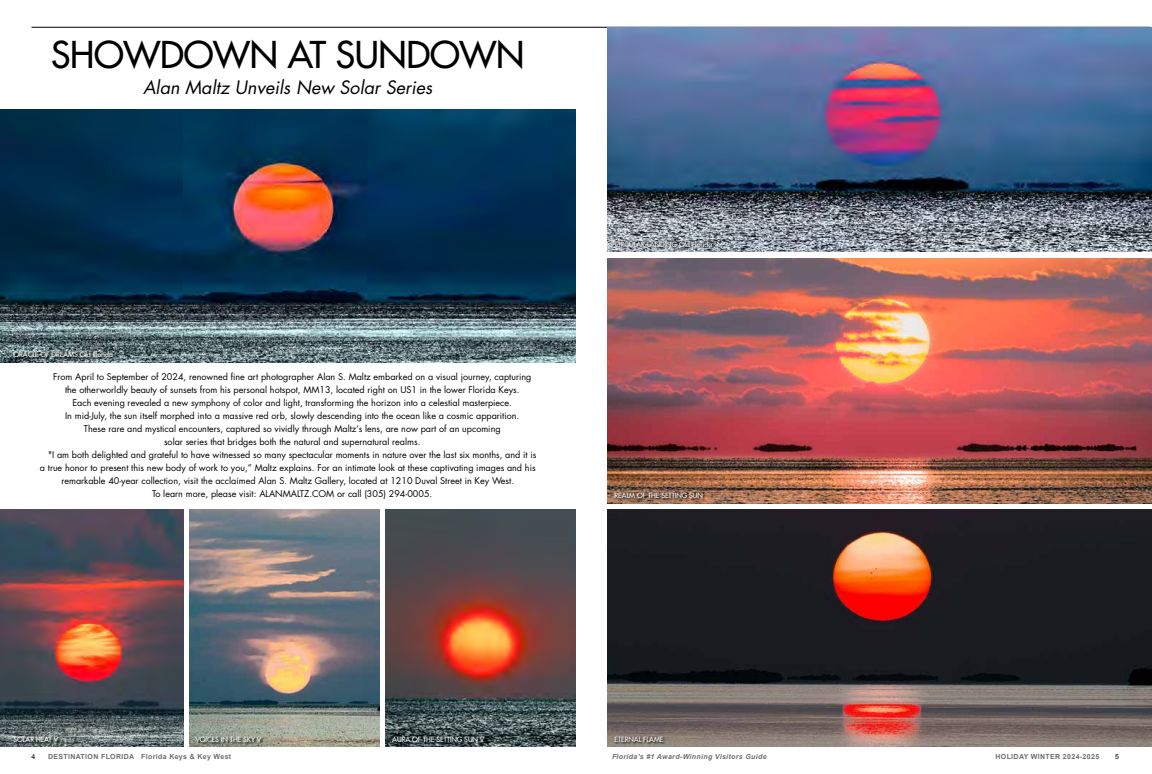
<style>
.page{position:relative;width:1152px;height:774px;background:#fff}
.page>*{position:absolute;margin:0;border:0;box-sizing:border-box;transform-origin:0 0}
.t1{font:500 36px "Futura Std";letter-spacing:-.01em;color:#000}
.t2{font:italic 18px "Futura Std";color:#000}
.t3{font:9px "Futura Std";color:#000}
.t4{font:500 7px "Futura Std";letter-spacing:-.01em;color:#fff}
.t5{font:700 7px "Arial";letter-spacing:.05em;color:#6d6e71}
.t6{font:italic 700 7px "Arial";letter-spacing:.05em;color:#6d6e71}
.t7{font:7px "Arial";color:#000}
</style>
<div class="page">
<hr style="left:32px;top:27px;width:1119px;height:1px;background:#000">
<img style="left:608px;top:27px;width:544px;height:225px">
<img style="left:608px;top:258px;width:544px;height:246px">
<img style="left:607px;top:510px;width:545px;height:237px">
<img style="left:0;top:109px;width:576px;height:254px">
<img style="left:385px;top:510px;width:191px;height:237px">
<svg style="left:615px;top:492px;width:90px;height:9px"></svg>
<svg style="left:615px;top:736px;width:51px;height:9px"></svg>
<svg style="left:14px;top:352px;width:102px;height:9px"></svg>
<img style="left:190px;top:510px;width:189px;height:237px">
<img style="left:0;top:510px;width:184px;height:237px">
<svg style="left:614px;top:240px;width:100px;height:9px"></svg>
<svg style="left:14px;top:736px;width:47px;height:9px"></svg>
<svg style="left:196px;top:736px;width:69px;height:9px"></svg>
<svg style="left:392px;top:737px;width:96px;height:9px"></svg>
<h1 class="t1" style="left:51px;top:32px;width:475px">SHOWDOWN AT SUNDOWN</h1>
<h2 class="t2" style="left:143px;top:76px;width:291px">Alan Maltz Unveils New Solar Series</h2>
<p class="t4" style="left:14px;top:350px;width:101px">ORACLE OF DREAMS Old Florida</p>
<p class="t3" style="left:53px;top:371px;width:480px">From April to September of 2024, renowned fine art photographer Alan S. Maltz embarked on a visual journey, capturing</p>
<p class="t3" style="left:65px;top:384px;width:456px">the otherworldly beauty of sunsets from his personal hotspot, MM13, located right on US1 in the lower Florida Keys.</p>
<p class="t3" style="left:72px;top:397px;width:441px">Each evening revealed a new symphony of color and light, transforming the horizon into a celestial masterpiece.</p>
<p class="t3" style="left:65px;top:410px;width:456px">In mid-July, the sun itself morphed into a massive red orb, slowly descending into the ocean like a cosmic apparition.</p>
<p class="t3" style="left:84px;top:423px;width:418px">These rare and mystical encounters, captured so vividly through Maltz’s lens, are now part of an upcoming</p>
<p class="t3" style="left:164px;top:436px;width:258px">solar series that bridges both the natural and supernatural realms.</p>
<p class="t3" style="left:48px;top:449px;width:490px">"I am both delighted and grateful to have witnessed so many spectacular moments in nature over the last six months, and it is</p>
<p class="t3" style="left:40px;top:462px;width:497px">a true honor to present this new body of work to you,” Maltz explains. For an intimate look at these captivating images and his</p>
<p class="t3" style="left:61px;top:475px;width:454px">remarkable 40-year collection, visit the acclaimed Alan S. Maltz Gallery, located at 1210 Duval Street in Key West.</p>
<p class="t3" style="left:152px;top:488px;width:282px">To learn more, please visit: ALANMALTZ.COM or call (305) 294-0005.</p>
<p class="t4" style="left:615px;top:240px;width:99px">CIRCULAR-LANDING Old Florida</p>
<p class="t4" style="left:615px;top:491px;width:90px">REALM OF THE SETTING SUN</p>
<p class="t4" style="left:14px;top:735px;width:46px">SOLAR HEAT V</p>
<p class="t4" style="left:196px;top:735px;width:67px">VOICES IN THE SKY V</p>
<p class="t4" style="left:392px;top:735px;width:94px">AURA OF THE SETTING SUN V</p>
<p class="t4" style="left:17px;top:735px;width:57px">GHOST SHIP B&amp;W</p>
<p class="t4" style="left:614px;top:735px;width:51px">ETERNAL FLAME</p>
<p class="t7" style="left:31px;top:752px;width:5px">4</p>
<p class="t5" style="left:48px;top:752px;width:185px">DESTINATION FLORIDA Florida Keys &amp; Key West</p>
<p class="t6" style="left:612px;top:752px;width:156px">Florida's #1 Award-Winning Visitors Guide</p>
<p class="t5" style="left:995px;top:752px;width:105px">HOLIDAY WINTER 2024-2025</p>
<p class="t7" style="left:1115px;top:752px;width:5px">5</p>
</div>
